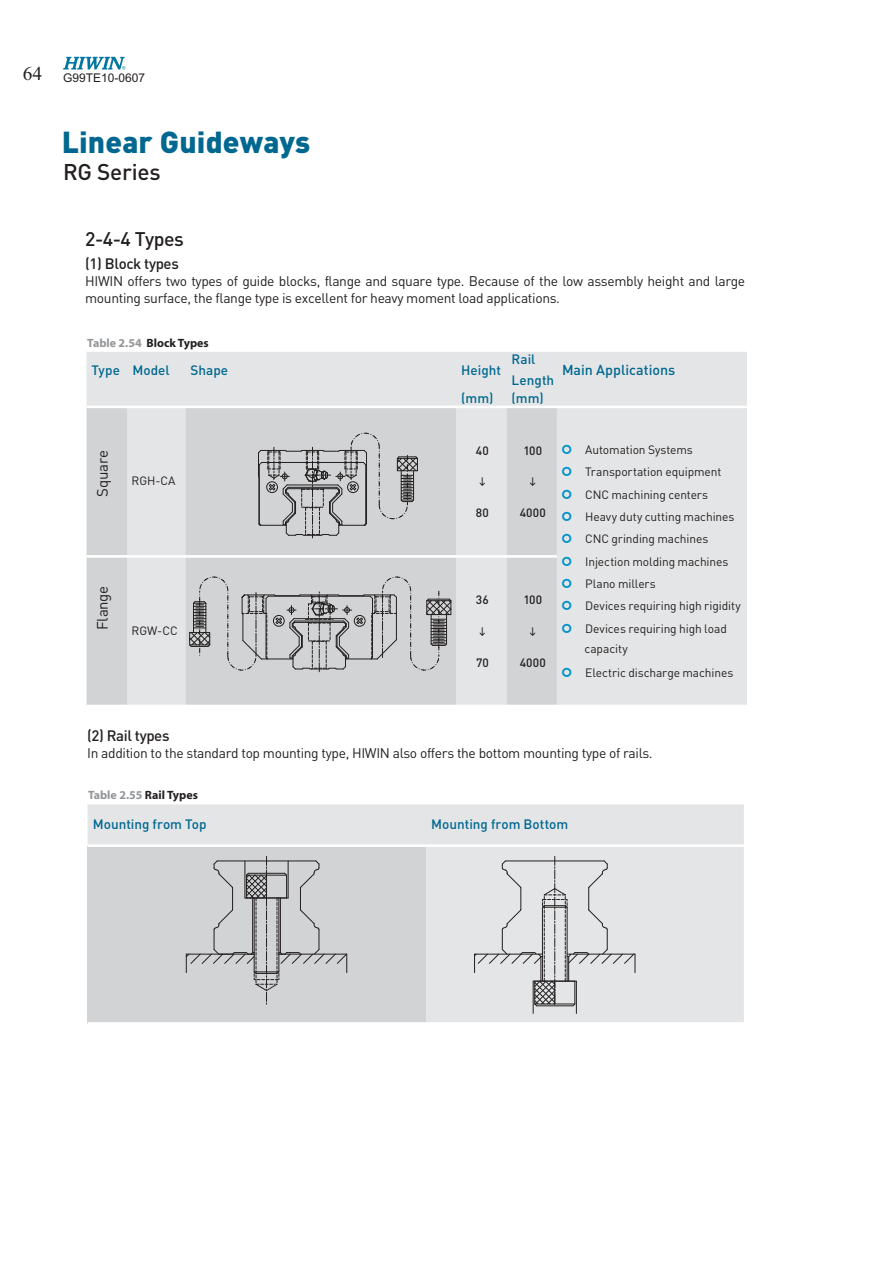
<style>
.page{position:relative;width:893px;height:1263px;background:#fff}
.page>*{position:absolute;margin:0;border:0;box-sizing:border-box;transform-origin:0 0}
.t1{font:900 30px "DIN";letter-spacing:.005em;color:#006890}
.t2{font:500 22.5px "DIN";letter-spacing:-.01em;color:#231f20}
.t3{font:500 19.5px "DIN";letter-spacing:-.025em;color:#231f20}
.t4{font:500 15px "DIN";letter-spacing:-.025em;color:#231f20}
.t5{font:15px "DIN";letter-spacing:-.02em;color:#231f20}
.t6{font:500 14.25px "DIN";color:#006890}
.t7{font:13.8px/16.5px "DIN";letter-spacing:-.025em;color:#231f20}
.t8{font:500 13.5px/20.9px "DIN";color:#006890}
.t9{font:12px/22.4px "DIN";letter-spacing:-.01em;color:#231f20}
.t10{font:500 12px "DIN";letter-spacing:.01em;color:#231f20}
.t11{font:700 12px "Myriad";color:#231f20}
.t12{font:700 12px "Myriad";color:#939598}
.t13{font:12px "Arial";color:#231f20}
.s1{font-family:"Times New Roman";font-size:19.5px}
.s2{color:#939598}
.s3{color:#231f20}
</style>
<div class="page">
<div style="left:87px;top:352px;width:660px;height:353px;background:#e4e5e6"></div>
<svg style="left:87px;top:408px;width:470px;height:297px;background:#d7d9da"></svg>
<hr style="left:87px;top:406px;width:660px;height:2px;background:#fff">
<hr style="left:87px;top:555px;width:470px;height:3px;background:#fff">
<div style="left:88px;top:804px;width:656px;height:218px;background:#e4e5e6"></div>
<div style="left:88px;top:846px;width:338px;height:177px;background:#d1d3d4"></div>
<hr style="left:88px;top:844px;width:656px;height:3px;background:#fff">
<hr style="left:88px;top:1022px;width:656px;height:3px;background:#fff">
<svg style="left:257px;top:433px;width:162px;height:105px;background:#b8b9ba"></svg>
<svg style="left:189px;top:577px;width:263px;height:95px;background:#babbbc"></svg>
<hr style="left:533px;top:981px;width:1px;height:32px;background:#231f20">
<hr style="left:576px;top:981px;width:1px;height:32px;background:#231f20">
<svg style="left:185px;top:856px;width:163px;height:148px"></svg>
<svg style="left:473px;top:856px;width:163px;height:151px;background:#d6d6d7"></svg>
<svg style="left:63px;top:57px;width:62px;height:13px"></svg>
<svg style="left:480px;top:477px;width:5px;height:9px"></svg>
<svg style="left:530px;top:477px;width:5px;height:9px"></svg>
<svg style="left:562px;top:445px;width:9px;height:9px"></svg>
<svg style="left:562px;top:467px;width:9px;height:9px"></svg>
<svg style="left:562px;top:489px;width:9px;height:10px"></svg>
<svg style="left:562px;top:512px;width:9px;height:9px"></svg>
<svg style="left:562px;top:534px;width:9px;height:9px"></svg>
<svg style="left:562px;top:556px;width:9px;height:10px"></svg>
<svg style="left:562px;top:579px;width:9px;height:9px"></svg>
<svg style="left:562px;top:601px;width:9px;height:9px"></svg>
<svg style="left:562px;top:623px;width:9px;height:10px"></svg>
<svg style="left:562px;top:668px;width:9px;height:9px"></svg>
<svg style="left:480px;top:627px;width:5px;height:9px"></svg>
<svg style="left:530px;top:627px;width:5px;height:9px"></svg>
<p class="t13" style="left:23px;top:71px;width:124px"><span class="s1">64</span> G99TE10-0607</p>
<h1 class="t1" style="left:62px;top:125px;width:250px">Linear Guideways</h1>
<h2 class="t2" style="left:63px;top:164px;width:99px">RG Series</h2>
<h3 class="t3" style="left:85px;top:232px;width:100px">2-4-4 Types</h3>
<p class="t4" style="left:85px;top:259px;width:95px">(1) Block types</p>
<p class="t7" style="left:85px;top:275px;width:661px">HIWIN offers two types of guide blocks, flange and square type. Because of the low assembly height and large mounting surface, the flange type is excellent for heavy moment load applications.</p>
<p class="t11" style="left:87px;top:339px;width:123px"><span class="s2">Table 2.54</span> Block Types</p>
<p class="t8" style="left:92px;top:361px;width:80px">Type Model</p>
<p class="t8" style="left:191px;top:361px;width:39px">Shape</p>
<p class="t8" style="left:461px;top:361px;width:41px">Height</p>
<p class="t8" style="left:512px;top:350px;width:44px">Rail<br>Length</p>
<p class="t6" style="left:562px;top:365px;width:115px">Main Applications</p>
<p class="t8" style="left:461px;top:389px;width:84px">(mm) (mm)</p>
<p class="t5" style="left:97px;top:497px;width:48px;rotate:-90deg">Square</p>
<p class="t9" style="left:132px;top:471px;width:45px">RGH-CA</p>
<p class="t5" style="left:97px;top:630px;width:46px;rotate:-90deg">Flange</p>
<p class="t9" style="left:132px;top:621px;width:48px">RGW-CC</p>
<p class="t10" style="left:476px;top:446px;width:14px">40</p>
<p class="t10" style="left:523px;top:446px;width:20px">100</p>
<p class="t10" style="left:476px;top:509px;width:14px">80</p>
<p class="t10" style="left:520px;top:509px;width:27px">4000</p>
<p class="t10" style="left:476px;top:596px;width:14px">36</p>
<p class="t10" style="left:523px;top:596px;width:20px">100</p>
<p class="t10" style="left:476px;top:658px;width:14px">70</p>
<p class="t10" style="left:520px;top:658px;width:27px">4000</p>
<p class="t9" style="left:585px;top:440px;width:157px">Automation Systems<br>Transportation equipment<br>CNC machining centers<br>Heavy duty cutting machines<br>CNC grinding machines<br>Injection molding machines<br>Plano millers<br>Devices requiring high rigidity<br>Devices requiring high load</p>
<p class="t9" style="left:584px;top:639px;width:150px;line-height:23.9px">capacity<br>Electric discharge machines</p>
<p class="t4" style="left:87px;top:731px;width:84px">(2) Rail types</p>
<p class="t7" style="left:87px;top:747px;width:567px">In addition to the standard top mounting type, HIWIN also offers the bottom mounting type of rails.</p>
<p class="t12" style="left:88px;top:790px;width:111px">Table 2.55 <span class="s3">Rail Types</span></p>
<p class="t8" style="left:93px;top:815px;width:115px">Mounting from Top</p>
<p class="t8" style="left:431px;top:815px;width:139px">Mounting from Bottom</p>
</div>
